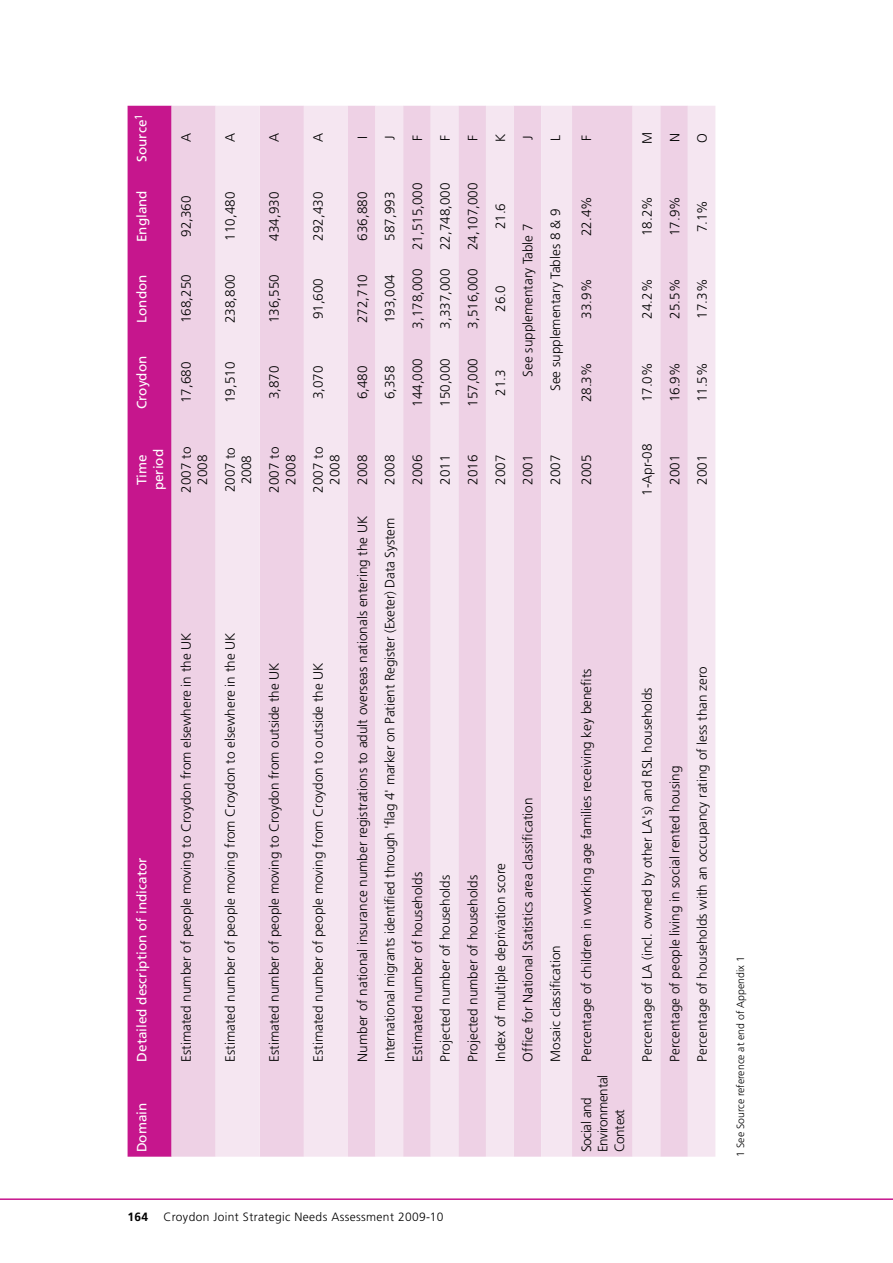
<style>
.page{position:relative;width:893px;height:1263px;background:#fff}
.page>*{position:absolute;margin:0;border:0;box-sizing:border-box;transform-origin:0 0}
.t1{font:300 13.5px/16.5px "Frutiger";color:#000;text-align:center}
.t2{font:13.5px/16.5px "Frutiger";color:#fff;text-align:center}
.t3{font:300 13.5px/16.5px "Frutiger";letter-spacing:-.03em;color:#000}
.t4{font:300 13.5px/16.5px "Frutiger";letter-spacing:-.02em;color:#000;text-align:center}
.t5{font:300 12px "Frutiger";letter-spacing:.03em;color:#000}
.t6{font:700 12px "Frutiger";color:#000}
.t7{font:300 10.5px "Frutiger";color:#000}
</style>
<div class="page">
<hr style="left:0;top:1198px;width:893px;height:2px;background:#c6168d">
<div style="left:128px;top:106px;width:44px;height:1051px;background:#c6168d"></div>
<div style="left:172px;top:106px;width:44px;height:1051px;background:#eed1e5"></div>
<svg style="left:216px;top:106px;width:499px;height:1051px;background:#f1dbeb"></svg>
<p class="t2" style="left:134px;top:162px;width:49px;rotate:-90deg">Source<sup>1</sup></p>
<p class="t2" style="left:134px;top:242px;width:53px;rotate:-90deg">England</p>
<p class="t2" style="left:134px;top:323px;width:49px;rotate:-90deg">London</p>
<p class="t2" style="left:134px;top:409px;width:55px;rotate:-90deg">Croydon</p>
<p class="t1" style="left:178px;top:142px;width:11px;rotate:-90deg">A</p>
<p class="t1" style="left:178px;top:237px;width:43px;rotate:-90deg">92,360</p>
<p class="t1" style="left:178px;top:323px;width:50px;rotate:-90deg">168,250</p>
<p class="t1" style="left:178px;top:403px;width:43px;rotate:-90deg">17,680</p>
<p class="t2" style="left:134px;top:490px;width:43px;rotate:-90deg">Time period</p>
<p class="t1" style="left:178px;top:493px;width:47px;rotate:-90deg">2007 to<br>2008</p>
<p class="t1" style="left:222px;top:142px;width:11px;rotate:-90deg">A</p>
<p class="t1" style="left:222px;top:241px;width:50px;rotate:-90deg">110,480</p>
<p class="t1" style="left:222px;top:323px;width:50px;rotate:-90deg">238,800</p>
<p class="t1" style="left:222px;top:403px;width:43px;rotate:-90deg">19,510</p>
<p class="t4" style="left:222px;top:492px;width:46px;rotate:-90deg">2007 to<br>2008</p>
<p class="t1" style="left:266px;top:142px;width:11px;rotate:-90deg">A</p>
<p class="t1" style="left:266px;top:241px;width:50px;rotate:-90deg">434,930</p>
<p class="t1" style="left:266px;top:323px;width:50px;rotate:-90deg">136,550</p>
<p class="t1" style="left:266px;top:399px;width:35px;rotate:-90deg">3,870</p>
<p class="t1" style="left:266px;top:493px;width:47px;rotate:-90deg">2007 to<br>2008</p>
<p class="t1" style="left:310px;top:142px;width:11px;rotate:-90deg">A</p>
<p class="t1" style="left:310px;top:241px;width:50px;rotate:-90deg">292,430</p>
<p class="t1" style="left:310px;top:319px;width:43px;rotate:-90deg">91,600</p>
<p class="t1" style="left:310px;top:399px;width:35px;rotate:-90deg">3,070</p>
<p class="t1" style="left:310px;top:493px;width:47px;rotate:-90deg">2007 to<br>2008</p>
<p class="t2" style="left:134px;top:1062px;width:206px;rotate:-90deg">Detailed description of indicator</p>
<p class="t2" style="left:134px;top:1152px;width:51px;rotate:-90deg">Domain</p>
<p class="t1" style="left:178px;top:1062px;width:431px;rotate:-90deg">Estimated number of people moving to Croydon from elsewhere in the UK</p>
<p class="t1" style="left:222px;top:1062px;width:431px;rotate:-90deg">Estimated number of people moving from Croydon to elsewhere in the UK</p>
<p class="t1" style="left:266px;top:1062px;width:401px;rotate:-90deg">Estimated number of people moving to Croydon from outside the UK</p>
<p class="t1" style="left:310px;top:1062px;width:401px;rotate:-90deg">Estimated number of people moving from Croydon to outside the UK</p>
<p class="t1" style="left:354px;top:139px;width:4px;rotate:-90deg">I</p>
<p class="t1" style="left:382px;top:140px;width:6px;rotate:-90deg">J</p>
<p class="t1" style="left:409px;top:141px;width:7px;rotate:-90deg">F</p>
<p class="t1" style="left:437px;top:141px;width:7px;rotate:-90deg">F</p>
<p class="t1" style="left:464px;top:141px;width:7px;rotate:-90deg">F</p>
<p class="t1" style="left:492px;top:142px;width:10px;rotate:-90deg">K</p>
<p class="t1" style="left:354px;top:241px;width:50px;rotate:-90deg">636,880</p>
<p class="t1" style="left:354px;top:323px;width:50px;rotate:-90deg">272,710</p>
<p class="t1" style="left:382px;top:241px;width:50px;rotate:-90deg">587,993</p>
<p class="t1" style="left:382px;top:323px;width:50px;rotate:-90deg">193,004</p>
<p class="t1" style="left:354px;top:399px;width:35px;rotate:-90deg">6,480</p>
<p class="t1" style="left:382px;top:399px;width:35px;rotate:-90deg">6,358</p>
<p class="t1" style="left:409px;top:250px;width:69px;rotate:-90deg">21,515,000</p>
<p class="t1" style="left:409px;top:329px;width:62px;rotate:-90deg">3,178,000</p>
<p class="t1" style="left:409px;top:407px;width:50px;rotate:-90deg">144,000</p>
<p class="t1" style="left:437px;top:250px;width:69px;rotate:-90deg">22,748,000</p>
<p class="t1" style="left:437px;top:329px;width:62px;rotate:-90deg">3,337,000</p>
<p class="t1" style="left:437px;top:407px;width:50px;rotate:-90deg">150,000</p>
<p class="t1" style="left:464px;top:250px;width:69px;rotate:-90deg">24,107,000</p>
<p class="t1" style="left:464px;top:329px;width:62px;rotate:-90deg">3,516,000</p>
<p class="t1" style="left:464px;top:407px;width:50px;rotate:-90deg">157,000</p>
<p class="t1" style="left:492px;top:229px;width:28px;rotate:-90deg">21.6</p>
<p class="t1" style="left:492px;top:312px;width:28px;rotate:-90deg">26.0</p>
<p class="t1" style="left:492px;top:396px;width:28px;rotate:-90deg">21.3</p>
<p class="t1" style="left:520px;top:140px;width:6px;rotate:-90deg">J</p>
<p class="t1" style="left:547px;top:141px;width:7px;rotate:-90deg">L</p>
<p class="t1" style="left:520px;top:377px;width:155px;rotate:-90deg">See supplementary Table 7</p>
<p class="t1" style="left:547px;top:391px;width:184px;rotate:-90deg">See supplementary Tables 8 &amp; 9</p>
<p class="t1" style="left:354px;top:485px;width:32px;rotate:-90deg">2008</p>
<p class="t1" style="left:354px;top:1062px;width:547px;rotate:-90deg">Number of national insurance number registrations to adult overseas nationals entering the UK</p>
<p class="t1" style="left:382px;top:485px;width:32px;rotate:-90deg">2008</p>
<p class="t1" style="left:382px;top:1062px;width:545px;rotate:-90deg">International migrants identified through 'flag 4' marker on Patient Register (Exeter) Data System</p>
<p class="t1" style="left:409px;top:485px;width:32px;rotate:-90deg">2006</p>
<p class="t1" style="left:409px;top:1062px;width:191px;rotate:-90deg">Estimated number of households</p>
<p class="t1" style="left:437px;top:485px;width:32px;rotate:-90deg">2011</p>
<p class="t1" style="left:464px;top:485px;width:32px;rotate:-90deg">2016</p>
<p class="t1" style="left:492px;top:485px;width:32px;rotate:-90deg">2007</p>
<p class="t1" style="left:520px;top:485px;width:32px;rotate:-90deg">2001</p>
<p class="t1" style="left:437px;top:1062px;width:188px;rotate:-90deg">Projected number of households</p>
<p class="t1" style="left:464px;top:1062px;width:188px;rotate:-90deg">Projected number of households</p>
<p class="t1" style="left:492px;top:1062px;width:200px;rotate:-90deg">Index of multiple deprivation score</p>
<p class="t1" style="left:520px;top:1062px;width:265px;rotate:-90deg">Office for National Statistics area classification</p>
<p class="t1" style="left:547px;top:485px;width:32px;rotate:-90deg">2007</p>
<p class="t1" style="left:547px;top:1062px;width:118px;rotate:-90deg">Mosaic classification</p>
<p class="t1" style="left:578px;top:141px;width:7px;rotate:-90deg">F</p>
<p class="t1" style="left:639px;top:144px;width:14px;rotate:-90deg">M</p>
<p class="t1" style="left:666px;top:142px;width:11px;rotate:-90deg">N</p>
<p class="t1" style="left:694px;top:143px;width:11px;rotate:-90deg">O</p>
<p class="t1" style="left:578px;top:236px;width:41px;rotate:-90deg">22.4%</p>
<p class="t1" style="left:639px;top:236px;width:41px;rotate:-90deg">18.2%</p>
<p class="t1" style="left:666px;top:236px;width:41px;rotate:-90deg">17.9%</p>
<p class="t1" style="left:694px;top:232px;width:34px;rotate:-90deg">7.1%</p>
<p class="t1" style="left:578px;top:319px;width:41px;rotate:-90deg">33.9%</p>
<p class="t1" style="left:639px;top:319px;width:41px;rotate:-90deg">24.2%</p>
<p class="t1" style="left:666px;top:319px;width:41px;rotate:-90deg">25.5%</p>
<p class="t1" style="left:694px;top:319px;width:41px;rotate:-90deg">17.3%</p>
<p class="t1" style="left:578px;top:402px;width:41px;rotate:-90deg">28.3%</p>
<p class="t1" style="left:639px;top:402px;width:41px;rotate:-90deg">17.0%</p>
<p class="t1" style="left:666px;top:402px;width:41px;rotate:-90deg">16.9%</p>
<p class="t1" style="left:694px;top:402px;width:41px;rotate:-90deg">11.5%</p>
<p class="t1" style="left:578px;top:485px;width:32px;rotate:-90deg">2005</p>
<p class="t1" style="left:639px;top:496px;width:53px;rotate:-90deg">1-Apr-08</p>
<p class="t1" style="left:666px;top:485px;width:32px;rotate:-90deg">2001</p>
<p class="t1" style="left:694px;top:485px;width:32px;rotate:-90deg">2001</p>
<p class="t1" style="left:578px;top:1062px;width:395px;rotate:-90deg">Percentage of children in working age families receiving key benefits</p>
<p class="t3" style="left:578px;top:1152px;width:79px;rotate:-90deg">Social and<br>Environmental<br>Context</p>
<p class="t1" style="left:639px;top:1062px;width:376px;rotate:-90deg">Percentage of LA (incl. owned by other LA's) and RSL households</p>
<p class="t1" style="left:666px;top:1062px;width:297px;rotate:-90deg">Percentage of people living in social rented housing</p>
<p class="t1" style="left:694px;top:1062px;width:397px;rotate:-90deg">Percentage of households with an occupancy rating of less than zero</p>
<p class="t6" style="left:128px;top:1210px;width:22px">164</p>
<p class="t5" style="left:163px;top:1210px;width:282px">Croydon Joint Strategic Needs Assessment 2009-10</p>
<p class="t7" style="left:735px;top:1157px;width:202px;rotate:-90deg">1 See Source reference at end of Appendix 1</p>
</div>
